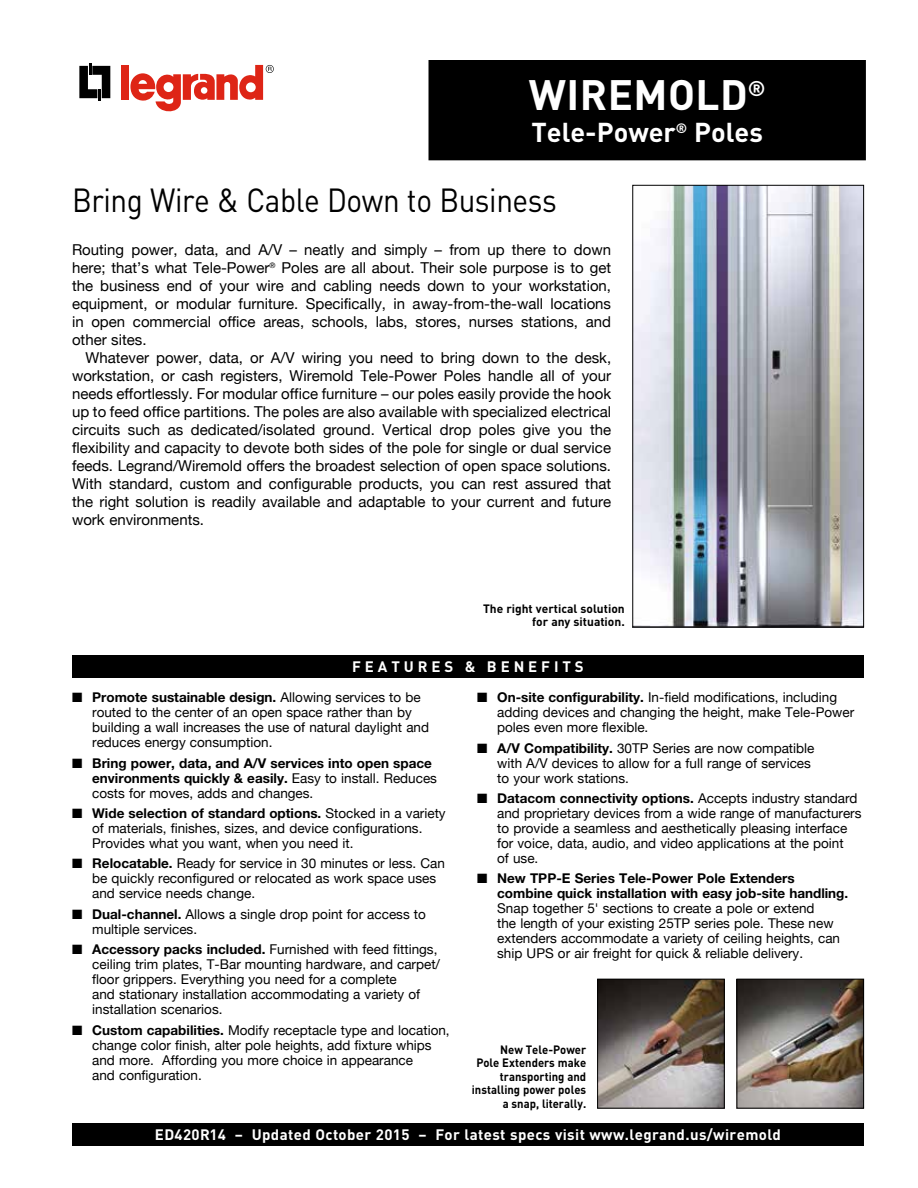
<style>
.page{position:relative;width:918px;height:1188px;background:#fff}
.page>*{position:absolute;margin:0;border:0;box-sizing:border-box;transform-origin:0 0}
.t1{font:700 42px "DIN Pro";letter-spacing:.01em;color:#fff}
.t2{font:33px "DIN Pro";letter-spacing:-.015em;color:#000;scale:.9 1}
.t3{font:700 27px "DIN Pro";color:#fff}
.t4{font:15px/18px "Helvetica Neue";color:#000;text-align:justify}
.t5{font:700 15px "DIN Pro";letter-spacing:.025em;color:#fff}
.t6{font:700 15px "DIN Pro";letter-spacing:.26em;color:#fff}
.t7{font:13.5px/15px "Helvetica Neue";color:#000}
.t8{font:700 13.5px/15px "Helvetica Neue";color:#000}
.t9{font:700 12px/13.5px "DIN Pro";color:#000;text-align:right;scale:.94 1}
.t10{font:700 12px/13.5px "DIN Pro";color:#000;text-align:right}
.s1{font-weight:700}
.s2{font-weight:400}
</style>
<div class="page">
<div style="left:430px;top:62px;width:434px;height:97px;background:#000"></div>
<div style="left:429px;top:60px;width:437px;height:100px;border:3px solid #000"></div>
<div style="left:72px;top:655px;width:792px;height:22px;background:#000"></div>
<img style="left:634px;top:187px;width:228px;height:438px">
<div style="left:632px;top:185px;width:232px;height:442px;border:1px solid #000"></div>
<div style="left:72px;top:1123px;width:792px;height:23px;background:#000"></div>
<img style="left:739px;top:981px;width:123px;height:126px">
<div style="left:737px;top:979px;width:127px;height:130px;border:1px solid #000"></div>
<img style="left:599px;top:981px;width:124px;height:126px">
<div style="left:597px;top:979px;width:128px;height:130px;border:1px solid #000"></div>
<svg style="left:79px;top:63px;width:31px;height:38px"></svg>
<div style="left:122px;top:65px;width:7px;height:35px;background:#de2516"></div>
<svg style="left:130px;top:65px;width:144px;height:47px"></svg>
<h1 class="t1" style="left:529px;top:66px;width:238px">WIREMOLD<sup>®</sup></h1>
<h3 class="t3" style="left:531px;top:114px;width:233px">Tele-Power<sup>®</sup> Poles</h3>
<h2 class="t2" style="left:72px;top:178px;width:540px">Bring Wire &amp; Cable Down to Business</h2>
<p class="t4" style="left:72px;top:242px;width:541px">Routing power, data, and A/V – neatly and simply – from up there to down here; that’s what Tele-Power<sup>®</sup> Poles are all about. Their sole purpose is to get the business end of your wire and cabling needs down to your workstation, equipment, or modular furniture. Specifically, in away-from-the-wall locations in open commercial office areas, schools, labs, stores, nurses stations, and other sites.</p>
<p class="t4" style="left:72px;top:350px;width:541px;text-indent:14px">Whatever power, data, or A/V wiring you need to bring down to the desk, workstation, or cash registers, Wiremold Tele-Power Poles handle all of your needs effortlessly. For modular office furniture – our poles easily provide the hook up to feed office partitions. The poles are also available with specialized electrical circuits such as dedicated/isolated ground. Vertical drop poles give you the flexibility and capacity to devote both sides of the pole for single or dual service feeds. Legrand/Wiremold offers the broadest selection of open space solutions.<br>With standard, custom and configurable products, you can rest assured that the right solution is readily available and adaptable to your current and future work environments.</p>
<p class="t10" style="left:483px;top:601px;width:143px">The right vertical solution for any situation.</p>
<p class="t6" style="left:352px;top:656px;width:233px">FEATURES &amp; BENEFITS</p>
<p class="t7" style="left:92px;top:691px;width:338px;text-indent:-20px">■ <span class="s1">Promote sustainable design.</span> Allowing services to be routed to the center of an open space rather than by building a wall increases the use of natural daylight and reduces energy consumption.</p>
<p class="t8" style="left:92px;top:755px;width:346px;text-indent:-20px">■ Bring power, data, and A/V services into open space environments quickly &amp; easily. <span class="s2">Easy to install. Reduces costs for moves, adds and changes.</span></p>
<p class="t7" style="left:92px;top:806px;width:355px;text-indent:-20px">■ <span class="s1">Wide selection of standard options.</span> Stocked in a variety of materials, finishes, sizes, and device configurations.<br>Provides what you want, when you need it.</p>
<p class="t7" style="left:92px;top:857px;width:354px;text-indent:-20px">■ <span class="s1">Relocatable.</span> Ready for service in 30 minutes or less. Can be quickly reconfigured or relocated as work space uses and service needs change.</p>
<p class="t7" style="left:92px;top:907px;width:335px;text-indent:-20px">■ <span class="s1">Dual-channel.</span> Allows a single drop point for access to multiple services.</p>
<p class="t7" style="left:92px;top:943px;width:349px;text-indent:-20px">■ <span class="s1">Accessory packs included.</span> Furnished with feed fittings, ceiling trim plates, T-Bar mounting hardware, and carpet/ floor grippers. Everything you need for a complete<br>and stationary installation accommodating a variety of installation scenarios.</p>
<p class="t7" style="left:92px;top:1023px;width:359px;text-indent:-20px">■ <span class="s1">Custom capabilities.</span> Modify receptacle type and location, change color finish, alter pole heights, add fixture whips and more. Affording you more choice in appearance<br>and configuration.</p>
<p class="t7" style="left:497px;top:691px;width:358px;text-indent:-20px">■ <span class="s1">On-site configurability.</span> In-field modifications, including adding devices and changing the height, make Tele-Power poles even more flexible.</p>
<p class="t7" style="left:497px;top:741px;width:319px;text-indent:-20px">■ <span class="s1">A/V Compatibility.</span> 30TP Series are now compatible with A/V devices to allow for a full range of services to your work stations.</p>
<p class="t7" style="left:497px;top:791px;width:366px;text-indent:-20px">■ <span class="s1">Datacom connectivity options.</span> Accepts industry standard and proprietary devices from a wide range of manufacturers to provide a seamless and aesthetically pleasing interface for voice, data, audio, and video applications at the point<br>of use.</p>
<p class="t8" style="left:497px;top:871px;width:353px;text-indent:-20px">■ New TPP-E Series Tele-Power Pole Extenders combine quick installation with easy job-site handling.</p>
<p class="t7" style="left:497px;top:902px;width:344px">Snap together 5' sections to create a pole or extend<br>the length of your existing 25TP series pole. These new extenders accommodate a variety of ceiling heights, can ship UPS or air freight for quick &amp; reliable delivery.</p>
<p class="t9" style="left:472px;top:1042px;width:123px">New Tele-Power<br>Pole Extenders make transporting and installing power poles a snap, literally.</p>
<p class="t5" style="left:155px;top:1125px;width:628px">ED420R14 – Updated October 2015 – For latest specs visit www.legrand.us/wiremold</p>
</div>
